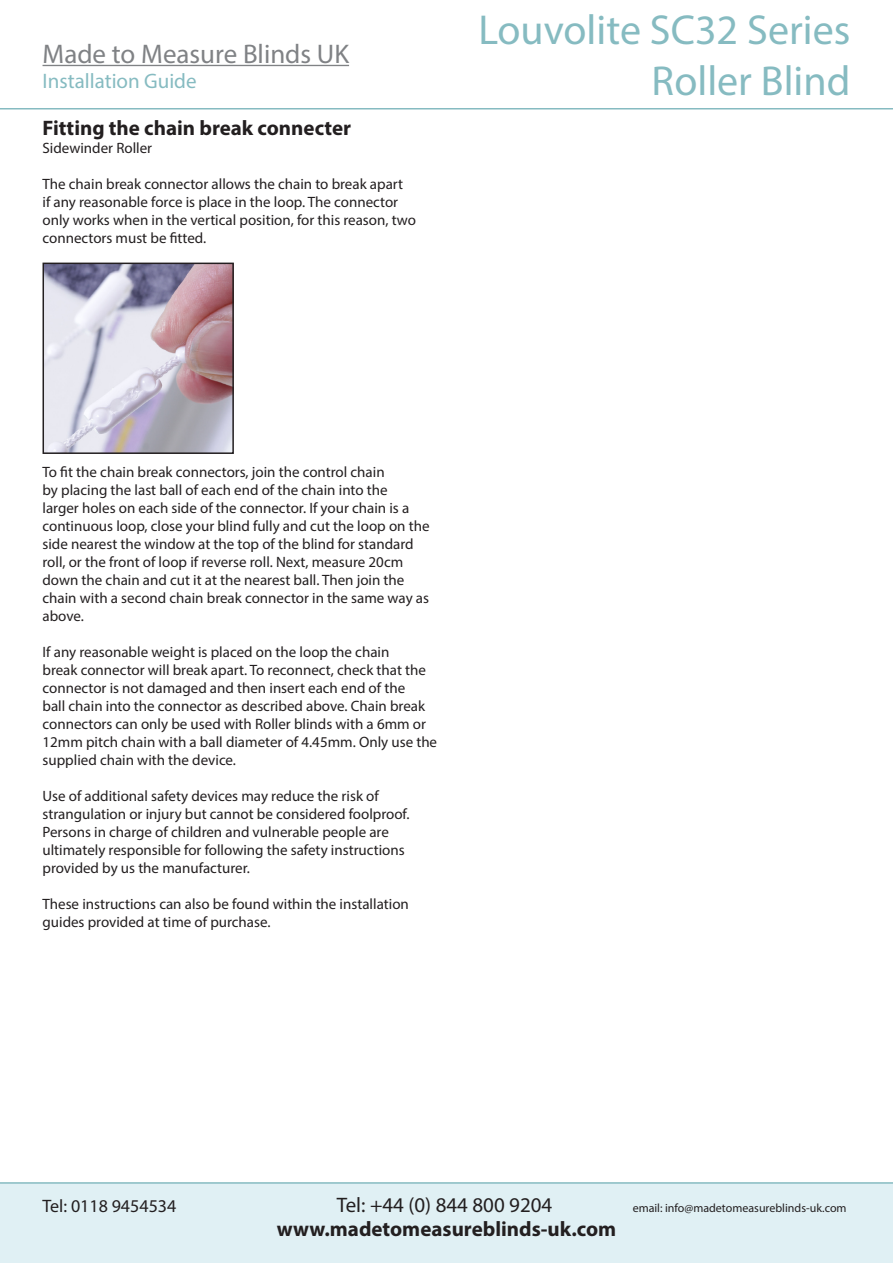
<style>
.page{position:relative;width:893px;height:1263px;background:#fff}
.page>*{position:absolute;margin:0;border:0;box-sizing:border-box;transform-origin:0 0}
.t1{font:42px/50.4px "Myriad Pro";color:#86bbc1;text-align:right}
.t2{font:27px "Myriad Pro";color:#808285}
.Sub_Headling{font:700 21px "Myriad Pro";color:#231f20}
.t3{font:21px "Myriad Pro";color:#231f20}
.t4{font:21px "Myriad Pro";color:#86bbc1}
.t5{font:18px "Myriad Pro";color:#231f20}
.Main_body_text{font:15px/18px "Myriad Pro";color:#231f20}
.t6{font:12px "Myriad Pro";color:#231f20}
</style>
<div class="page">
<svg style="left:0;top:64px;width:893px;height:45px"></svg>
<div style="left:0;top:1182px;width:893px;height:81px;background:#e0f0f4"></div>
<hr style="left:43px;top:65px;width:306px;height:1px;background:#808285">
<img style="left:46px;top:266px;width:185px;height:185px">
<div style="left:43px;top:263px;width:191px;height:191px;border:2px solid #231f20"></div>
<h2 class="t2" style="left:43px;top:37px;width:308px">Made to Measure Blinds UK</h2>
<h3 class="t4" style="left:43px;top:68px;width:156px">Installation Guide</h3>
<p class="Sub_Headling" style="left:43px;top:114px;width:310px">Fitting the chain break connecter</p>
<p class="Main_body_text" style="left:43px;top:139px;width:111px">Sidewinder Roller</p>
<p class="Main_body_text" style="left:43px;top:175px;width:375px">The chain break connector allows the chain to break apart<br>if any reasonable force is place in the loop. The connector only works when in the vertical position, for this reason, two connectors must be fitted.</p>
<h1 class="t1" style="left:478px;top:4px;width:374px">Louvolite SC32 Series<br>Roller Blind</h1>
<p class="Main_body_text" style="left:43px;top:463px;width:389px">To fit the chain break connectors, join the control chain<br>by placing the last ball of each end of the chain into the<br>larger holes on each side of the connector. If your chain is a continuous loop, close your blind fully and cut the loop on the side nearest the window at the top of the blind for standard roll, or the front of loop if reverse roll. Next, measure 20cm down the chain and cut it at the nearest ball. Then join the chain with a second chain break connector in the same way as above.</p>
<p class="Main_body_text" style="left:43px;top:643px;width:396px">If any reasonable weight is placed on the loop the chain<br>break connector will break apart. To reconnect, check that the connector is not damaged and then insert each end of the<br>ball chain into the connector as described above. Chain break connectors can only be used with Roller blinds with a 6mm or 12mm pitch chain with a ball diameter of 4.45mm. Only use the supplied chain with the device.</p>
<p class="Main_body_text" style="left:43px;top:787px;width:369px">Use of additional safety devices may reduce the risk of strangulation or injury but cannot be considered foolproof.<br>Persons in charge of children and vulnerable people are ultimately responsible for following the safety instructions provided by us the manufacturer.</p>
<p class="Main_body_text" style="left:43px;top:895px;width:368px">These instructions can also be found within the installation guides provided at time of purchase.</p>
<p class="t5" style="left:43px;top:1194px;width:135px">Tel: 0118 9454534</p>
<h3 class="t3" style="left:337px;top:1192px;width:217px">Tel: +44 (0) 844 800 9204</h3>
<p class="t6" style="left:633px;top:1200px;width:215px">email: info@madetomeasureblinds-uk.com</p>
<h3 class="Sub_Headling" style="left:277px;top:1215px;width:341px">www.madetomeasureblinds-uk.com</h3>
</div>
